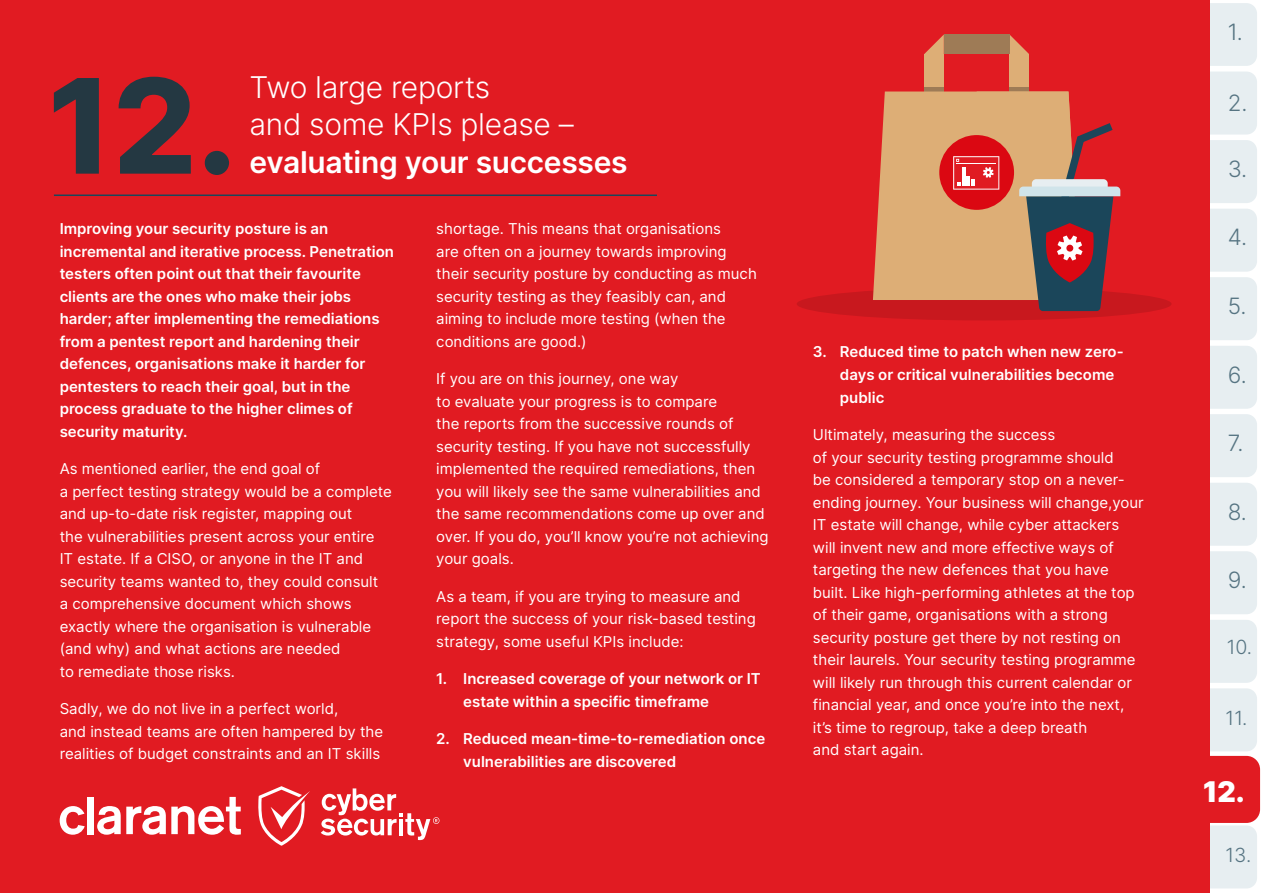
<style>
.page{position:relative;width:1263px;height:893px;background:#fff}
.page>*{position:absolute;margin:0;border:0;box-sizing:border-box;transform-origin:0 0}
.t1{font:800 131.4px "Inter";color:#243842}
.t2{font:300 30px/37.5px "Inter";letter-spacing:-.01em;color:#fff}
.t3{font:600 30px "Inter";letter-spacing:-.01em;color:#fff}
.t4{font:900 28.5px "Inter";color:#fff}
.t5{font:300 22.5px "Inter";color:#567482}
.t6{font:300 19.5px "Inter";color:#567482}
.t7{font:15px/22.5px "Inter";color:#fff}
.t8{font:600 15px/22.5px "Inter";color:#fff}
</style>
<div class="page">
<div style="left:1194px;top:2px;width:64px;height:65px;background:#e7eef1;border-radius:12px"></div>
<div style="left:1192px;top:0;width:68px;height:69px;border:3px solid #fff;border-radius:12px"></div>
<div style="left:1194px;top:70px;width:64px;height:66px;background:#e7eef1;border-radius:12px"></div>
<div style="left:1192px;top:69px;width:68px;height:69px;border:3px solid #fff;border-radius:12px"></div>
<div style="left:1194px;top:139px;width:64px;height:66px;background:#e7eef1;border-radius:12px"></div>
<div style="left:1192px;top:137px;width:68px;height:69px;border:3px solid #fff;border-radius:12px"></div>
<div style="left:1194px;top:207px;width:64px;height:66px;background:#e7eef1;border-radius:12px"></div>
<div style="left:1192px;top:206px;width:68px;height:69px;border:3px solid #fff;border-radius:12px"></div>
<div style="left:1194px;top:276px;width:64px;height:66px;background:#e7eef1;border-radius:12px"></div>
<div style="left:1192px;top:274px;width:68px;height:69px;border:3px solid #fff;border-radius:12px"></div>
<div style="left:1194px;top:344px;width:64px;height:66px;background:#e7eef1;border-radius:12px"></div>
<div style="left:1192px;top:343px;width:68px;height:69px;border:3px solid #fff;border-radius:12px"></div>
<div style="left:1194px;top:413px;width:64px;height:66px;background:#e7eef1;border-radius:12px"></div>
<div style="left:1192px;top:411px;width:68px;height:69px;border:3px solid #fff;border-radius:12px"></div>
<div style="left:1194px;top:481px;width:64px;height:66px;background:#e7eef1;border-radius:12px"></div>
<div style="left:1192px;top:480px;width:68px;height:69px;border:3px solid #fff;border-radius:12px"></div>
<div style="left:1194px;top:550px;width:64px;height:66px;background:#e7eef1;border-radius:12px"></div>
<div style="left:1192px;top:548px;width:68px;height:69px;border:3px solid #fff;border-radius:12px"></div>
<div style="left:1194px;top:618px;width:64px;height:66px;background:#e7eef1;border-radius:12px"></div>
<div style="left:1192px;top:617px;width:68px;height:69px;border:3px solid #fff;border-radius:12px"></div>
<div style="left:1194px;top:687px;width:64px;height:66px;background:#e7eef1;border-radius:12px"></div>
<div style="left:1192px;top:685px;width:68px;height:69px;border:3px solid #fff;border-radius:12px"></div>
<div style="left:1192px;top:754px;width:68px;height:69px;border:3px solid #fff;border-radius:12px"></div>
<div style="left:1194px;top:824px;width:64px;height:66px;background:#e7eef1;border-radius:12px"></div>
<div style="left:1192px;top:822px;width:68px;height:69px;border:3px solid #fff;border-radius:12px"></div>
<div style="left:1192px;top:756px;width:68px;height:67px;background:#e11b22;border-radius:14px"></div>
<div style="left:0;top:0;width:1210px;height:893px;background:#e11b22"></div>
<hr style="left:54px;top:195px;width:603px;height:1px;background:#1b465a">
<svg style="left:258px;top:786px;width:52px;height:60px"></svg>
<svg style="left:60px;top:806px;width:25px;height:29px"></svg>
<div style="left:87px;top:797px;width:7px;height:37px;background:#fff"></div>
<svg style="left:97px;top:797px;width:144px;height:38px"></svg>
<svg style="left:321px;top:788px;width:118px;height:52px"></svg>
<div style="left:797px;top:287px;width:374px;height:33px;background:#c8181e;border-radius:50%"></div>
<div style="left:924px;top:54px;width:20px;height:66px;background:#ddae76"></div>
<div style="left:1009px;top:54px;width:20px;height:66px;background:#ddae76"></div>
<svg style="left:924px;top:34px;width:20px;height:20px"></svg>
<svg style="left:1009px;top:34px;width:20px;height:20px"></svg>
<div style="left:944px;top:34px;width:65px;height:20px;background:#9e7b56"></div>
<svg style="left:924px;top:87px;width:20px;height:5px"></svg>
<svg style="left:1009px;top:87px;width:20px;height:5px"></svg>
<svg style="left:873px;top:92px;width:248px;height:219px"></svg>
<hr style="left:962px;top:168px;width:4px;height:18px;background:#fff">
<hr style="left:966px;top:176px;width:4px;height:10px;background:#fff">
<h1 class="t1" style="left:48px;top:26px;width:191px">12.</h1>
<h2 class="t2" style="left:250px;top:68px;width:326px">Two large reports<br>and some KPIs please –</h2>
<h2 class="t3" style="left:250px;top:139px;width:380px">evaluating your successes</h2>
<p class="t8" style="left:60px;top:217px;width:336px">Improving your security posture is an incremental and iterative process. Penetration testers often point out that their favourite clients are the ones who make their jobs harder; after implementing the remediations from a pentest report and hardening their defences, organisations make it harder for pentesters to reach their goal, but in the process graduate to the higher climes of security maturity.</p>
<p class="t7" style="left:60px;top:457px;width:334px">As mentioned earlier, the end goal of<br>a perfect testing strategy would be a complete and up-to-date risk register, mapping out<br>the vulnerabilities present across your entire<br>IT estate. If a CISO, or anyone in the IT and security teams wanted to, they could consult<br>a comprehensive document which shows exactly where the organisation is vulnerable (and why) and what actions are needed<br>to remediate those risks.</p>
<p class="t7" style="left:60px;top:697px;width:325px">Sadly, we do not live in a perfect world,<br>and instead teams are often hampered by the realities of budget constraints and an IT skills</p>
<p class="t7" style="left:436px;top:217px;width:322px">shortage. This means that organisations<br>are often on a journey towards improving their security posture by conducting as much security testing as they feasibly can, and aiming to include more testing (when the conditions are good.)</p>
<p class="t7" style="left:436px;top:367px;width:334px">If you are on this journey, one way<br>to evaluate your progress is to compare<br>the reports from the successive rounds of security testing. If you have not successfully implemented the required remediations, then you will likely see the same vulnerabilities and the same recommendations come up over and over. If you do, you’ll know you’re not achieving your goals.</p>
<p class="t7" style="left:436px;top:585px;width:321px">As a team, if you are trying to measure and report the success of your risk-based testing strategy, some useful KPIs include:</p>
<p class="t8" style="left:463px;top:667px;width:299px;text-indent:-27px">1. Increased coverage of your network or IT estate within a specific timeframe</p>
<p class="t8" style="left:463px;top:727px;width:303px;text-indent:-27px">2. Reduced mean-time-to-remediation once vulnerabilities are discovered</p>
<p class="t8" style="left:840px;top:340px;width:285px;text-indent:-27px">3. Reduced time to patch when new zero&shy;days or critical vulnerabilities become public</p>
<p class="t7" style="left:813px;top:423px;width:332px">Ultimately, measuring the success<br>of your security testing programme should<br>be considered a temporary stop on a never&shy;ending journey. Your business will change,your IT estate will change, while cyber attackers will invent new and more effective ways of targeting the new defences that you have built. Like high-performing athletes at the top of their game, organisations with a strong security posture get there by not resting on their laurels. Your security testing programme will likely run through this current calendar or financial year, and once you’re into the next, it’s time to regroup, take a deep breath<br>and start again.</p>
<h3 class="t5" style="left:1228px;top:16px;width:17px">1.</h3>
<h3 class="t5" style="left:1228px;top:87px;width:21px">2.</h3>
<h3 class="t5" style="left:1228px;top:153px;width:21px">3.</h3>
<h3 class="t5" style="left:1228px;top:221px;width:21px">4.</h3>
<h3 class="t5" style="left:1228px;top:290px;width:20px">5.</h3>
<h3 class="t5" style="left:1228px;top:358px;width:20px">6.</h3>
<h3 class="t5" style="left:1228px;top:427px;width:17px">7.</h3>
<h3 class="t5" style="left:1228px;top:495px;width:21px">8.</h3>
<h3 class="t5" style="left:1228px;top:564px;width:21px">9.</h3>
<h3 class="t6" style="left:1227px;top:633px;width:27px">10.</h3>
<h3 class="t6" style="left:1226px;top:704px;width:23px">11.</h3>
<h3 class="t4" style="left:1203px;top:769px;width:43px">12.</h3>
<h3 class="t6" style="left:1225px;top:841px;width:27px">13.</h3>
</div>
